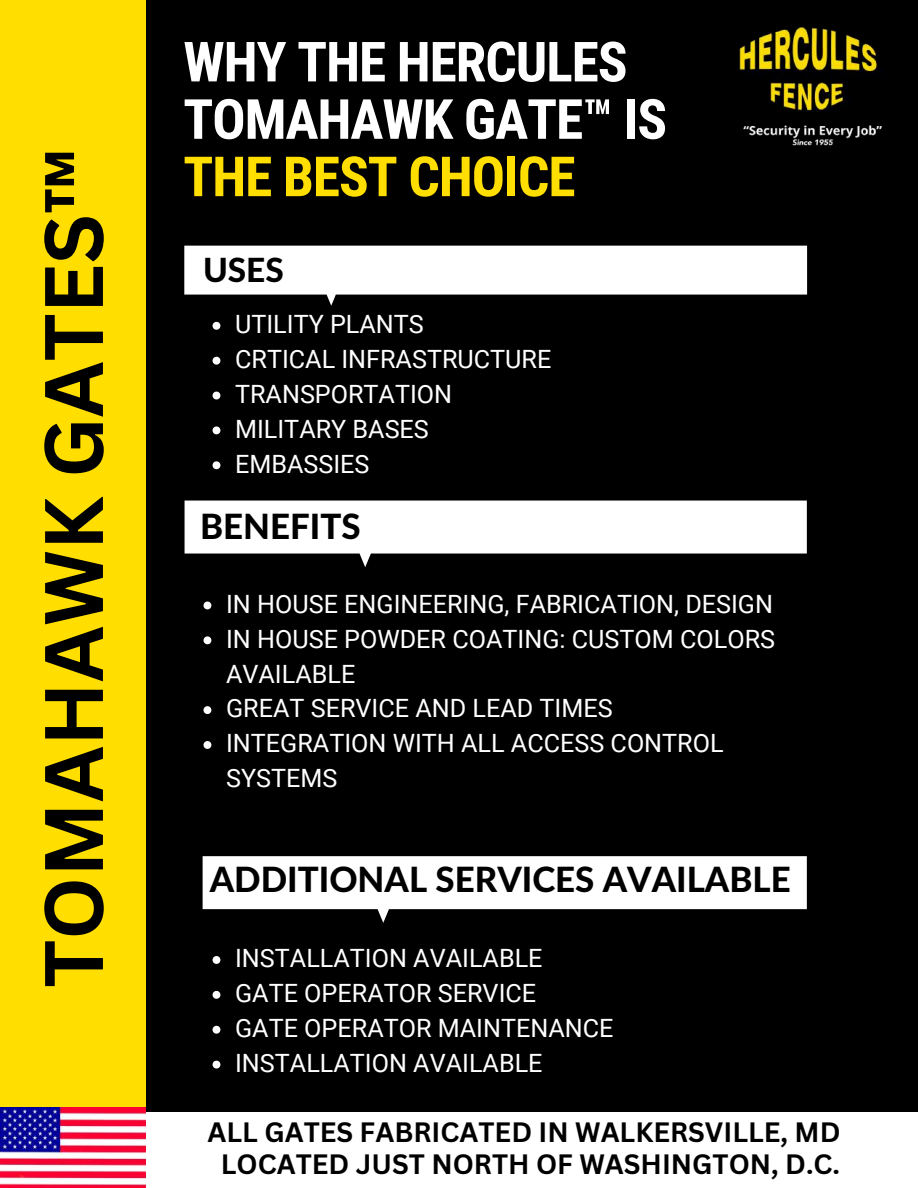
<style>
.page{position:relative;width:918px;height:1188px;background:#000}
.page>*{position:absolute;margin:0;border:0;box-sizing:border-box;transform-origin:0 0}
.t1{font:700 81px "Canva Sans";color:#000}
.t2{font:700 55.35px/57.3px "Roboto Condensed";letter-spacing:-.02em;color:#fff}
.t3{font:700 55.35px "Roboto Condensed";letter-spacing:-.02em;color:#ffde00}
.t4{font:800 34.8px "Lato Latin";color:#000}
.t5{font:800 33.3px "Lato Latin";color:#000}
.t6{font:700 27.3px/32.7px "Canva Sans";color:#000;text-align:center}
.t7{font:25.2px/34.8px "Roboto";color:#fff}
</style>
<div class="page">
<div style="left:0;top:0;width:145px;height:1188px;background:#ffde00"></div>
<div style="left:0;top:1112px;width:918px;height:76px;background:#fff"></div>
<svg style="left:184px;top:246px;width:623px;height:60px"></svg>
<svg style="left:185px;top:501px;width:622px;height:66px"></svg>
<svg style="left:203px;top:856px;width:604px;height:67px"></svg>
<svg style="left:213px;top:322px;width:7px;height:8px"></svg>
<svg style="left:213px;top:357px;width:7px;height:8px"></svg>
<svg style="left:213px;top:392px;width:7px;height:7px"></svg>
<svg style="left:213px;top:426px;width:7px;height:8px"></svg>
<svg style="left:213px;top:461px;width:7px;height:8px"></svg>
<svg style="left:204px;top:602px;width:7px;height:7px"></svg>
<svg style="left:204px;top:636px;width:7px;height:8px"></svg>
<svg style="left:204px;top:706px;width:7px;height:8px"></svg>
<svg style="left:204px;top:741px;width:7px;height:8px"></svg>
<svg style="left:213px;top:956px;width:7px;height:8px"></svg>
<svg style="left:213px;top:991px;width:7px;height:8px"></svg>
<svg style="left:213px;top:1026px;width:7px;height:8px"></svg>
<svg style="left:213px;top:1061px;width:7px;height:8px"></svg>
<img style="left:739px;top:27px;width:145px;height:119px">
<img style="left:0;top:1107px;width:145px;height:81px">
<h1 class="t1" style="left:16px;top:988px;width:841px;rotate:-90deg">TOMAHAWK GATES™</h1>
<h2 class="t2" style="left:183px;top:34px;width:485px">WHY THE HERCULES<br>TOMAHAWK GATE™ IS</h2>
<h2 class="t3" style="left:183px;top:145px;width:394px">THE BEST CHOICE</h2>
<h3 class="t5" style="left:203px;top:255px;width:82px">USES</h3>
<p class="t7" style="left:235px;top:307px;width:318px">UTILITY PLANTS<br>CRTICAL INFRASTRUCTURE<br>TRANSPORTATION<br>MILITARY BASES<br>EMBASSIES</p>
<h3 class="t4" style="left:200px;top:511px;width:162px">BENEFITS</h3>
<p class="t7" style="left:226px;top:587px;width:551px">IN HOUSE ENGINEERING, FABRICATION, DESIGN<br>IN HOUSE POWDER COATING: CUSTOM COLORS<br>AVAILABLE<br>GREAT SERVICE AND LEAD TIMES<br>INTEGRATION WITH ALL ACCESS CONTROL<br>SYSTEMS</p>
<h3 class="t4" style="left:210px;top:864px;width:582px">ADDITIONAL SERVICES AVAILABLE</h3>
<p class="t7" style="left:235px;top:941px;width:380px">INSTALLATION AVAILABLE<br>GATE OPERATOR SERVICE<br>GATE OPERATOR MAINTENANCE<br>INSTALLATION AVAILABLE</p>
<p class="t6" style="left:208px;top:1115px;width:634px">ALL GATES FABRICATED IN WALKERSVILLE, MD<br>LOCATED JUST NORTH OF WASHINGTON, D.C.</p>
</div>
